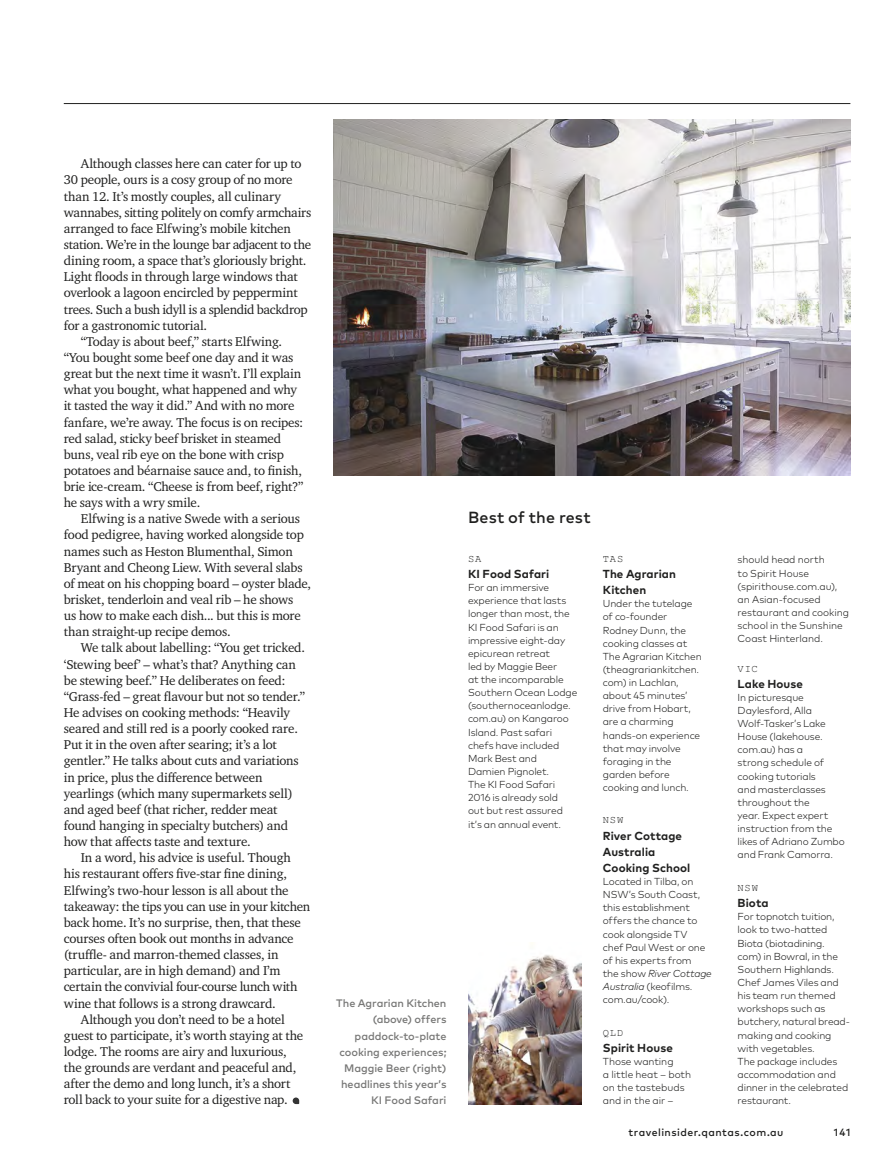
<style>
.page{position:relative;width:893px;height:1170px;background:#fff}
.page>*{position:absolute;margin:0;border:0;box-sizing:border-box;transform-origin:0 0}
.t1{font:500 16.2px "Mark Pro";letter-spacing:.005em;color:#20201f}
.t2{font:13.2px "Charter BT Pro";letter-spacing:-.015em;color:#20201f}
.t3{font:700 11.7px/16px "Mark Pro";letter-spacing:.005em;color:#20201f}
.t4{font:500 10.8px/16.2px "Mark Pro";letter-spacing:-.005em;color:#777776;text-align:right}
.t5{font:500 10.5px "Mark Pro";letter-spacing:.045em;color:#20201f}
.t6{font:10.5px "Courier New";letter-spacing:.075em;color:#20201f}
.t7{font:300 10.2px/13px "Mark Pro";letter-spacing:-.015em;color:#20201f}
.s1{font-style:italic}
</style>
<div class="page">
<img style="left:333px;top:120px;width:517px;height:355px">
<img style="left:468px;top:955px;width:113px;height:148px">
<hr style="left:64px;top:103px;width:786px;height:1px;background:#20201f">
<svg style="left:293px;top:1097px;width:6px;height:6px"></svg>
<p class="t2" style="left:81px;top:155px;width:222px">Although classes here can cater for up to</p>
<p class="t2" style="left:64px;top:171px;width:230px">30 people, ours is a cosy group of no more</p>
<p class="t2" style="left:64px;top:187px;width:219px">than 12. It’s mostly couples, all culinary</p>
<p class="t2" style="left:64px;top:204px;width:249px">wannabes, sitting politely on comfy armchairs</p>
<p class="t2" style="left:64px;top:220px;width:229px">arranged to face Elfwing’s mobile kitchen</p>
<p class="t2" style="left:64px;top:236px;width:249px">station. We’re in the lounge bar adjacent to the</p>
<p class="t2" style="left:64px;top:252px;width:244px">dining room, a space that’s gloriously bright.</p>
<p class="t2" style="left:64px;top:271px;width:236px">Light floods in through large windows that</p>
<p class="t2" style="left:64px;top:284px;width:235px">overlook a lagoon encircled by peppermint</p>
<p class="t2" style="left:64px;top:300px;width:245px">trees. Such a bush idyll is a splendid backdrop</p>
<p class="t2" style="left:64px;top:317px;width:145px">for a gastronomic tutorial.</p>
<p class="t2" style="left:81px;top:333px;width:203px">“Today is about beef,” starts Elfwing.</p>
<p class="t2" style="left:64px;top:349px;width:231px">“You bought some beef one day and it was</p>
<p class="t2" style="left:64px;top:365px;width:239px">great but the next time it wasn’t. I’ll explain</p>
<p class="t2" style="left:64px;top:381px;width:235px">what you bought, what happened and why</p>
<p class="t2" style="left:64px;top:397px;width:232px">it tasted the way it did.” And with no more</p>
<p class="t2" style="left:64px;top:413px;width:241px">fanfare, we’re away. The focus is on recipes:</p>
<p class="t2" style="left:64px;top:429px;width:219px">red salad, sticky beef brisket in steamed</p>
<p class="t2" style="left:64px;top:446px;width:222px">buns, veal rib eye on the bone with crisp</p>
<p class="t2" style="left:64px;top:465px;width:240px">potatoes and béarnaise sauce and, to finish,</p>
<p class="t2" style="left:64px;top:478px;width:241px">brie ice-cream. “Cheese is from beef, right?”</p>
<p class="t2" style="left:64px;top:494px;width:138px">he says with a wry smile.</p>
<p class="t2" style="left:81px;top:510px;width:221px">Elfwing is a native Swede with a serious</p>
<p class="t2" style="left:64px;top:526px;width:242px">food pedigree, having worked alongside top</p>
<p class="t2" style="left:64px;top:542px;width:230px">names such as Heston Blumenthal, Simon</p>
<p class="t2" style="left:64px;top:558px;width:240px">Bryant and Cheong Liew. With several slabs</p>
<p class="t2" style="left:64px;top:575px;width:249px">of meat on his chopping board – oyster blade,</p>
<p class="t2" style="left:64px;top:591px;width:231px">brisket, tenderloin and veal rib – he shows</p>
<p class="t2" style="left:64px;top:607px;width:239px">us how to make each dish... but this is more</p>
<p class="t2" style="left:64px;top:623px;width:168px">than straight-up recipe demos.</p>
<p class="t2" style="left:81px;top:639px;width:226px">We talk about labelling: “You get tricked.</p>
<p class="t2" style="left:64px;top:655px;width:234px">‘Stewing beef’ – what’s that? Anything can</p>
<p class="t2" style="left:64px;top:671px;width:223px">be stewing beef.” He deliberates on feed:</p>
<p class="t2" style="left:64px;top:691px;width:243px">“Grass-fed – great flavour but not so tender.”</p>
<p class="t2" style="left:64px;top:704px;width:228px">He advises on cooking methods: “Heavily</p>
<p class="t2" style="left:64px;top:720px;width:236px">seared and still red is a poorly cooked rare.</p>
<p class="t2" style="left:64px;top:736px;width:215px">Put it in the oven after searing; it’s a lot</p>
<p class="t2" style="left:64px;top:752px;width:236px">gentler.” He talks about cuts and variations</p>
<p class="t2" style="left:64px;top:771px;width:200px">in price, plus the difference between</p>
<p class="t2" style="left:64px;top:784px;width:231px">yearlings (which many supermarkets sell)</p>
<p class="t2" style="left:64px;top:800px;width:215px">and aged beef (that richer, redder meat</p>
<p class="t2" style="left:64px;top:817px;width:226px">found hanging in specialty butchers) and</p>
<p class="t2" style="left:64px;top:836px;width:189px">how that affects taste and texture.</p>
<p class="t2" style="left:81px;top:849px;width:212px">In a word, his advice is useful. Though</p>
<p class="t2" style="left:64px;top:868px;width:225px">his restaurant offers five-star fine dining,</p>
<p class="t2" style="left:64px;top:881px;width:226px">Elfwing’s two-hour lesson is all about the</p>
<p class="t2" style="left:64px;top:897px;width:248px">takeaway: the tips you can use in your kitchen</p>
<p class="t2" style="left:64px;top:913px;width:239px">back home. It’s no surprise, then, that these</p>
<p class="t2" style="left:64px;top:930px;width:231px">courses often book out months in advance</p>
<p class="t2" style="left:64px;top:949px;width:216px">(truffle- and marron-themed classes, in</p>
<p class="t2" style="left:64px;top:962px;width:218px">particular, are in high demand) and I’m</p>
<p class="t2" style="left:64px;top:978px;width:235px">certain the convivial four-course lunch with</p>
<p class="t2" style="left:64px;top:994px;width:214px">wine that follows is a strong drawcard.</p>
<p class="t2" style="left:81px;top:1010px;width:206px">Although you don’t need to be a hotel</p>
<p class="t2" style="left:64px;top:1026px;width:241px">guest to participate, it’s worth staying at the</p>
<p class="t2" style="left:64px;top:1042px;width:224px">lodge. The rooms are airy and luxurious,</p>
<p class="t2" style="left:64px;top:1059px;width:234px">the grounds are verdant and peaceful and,</p>
<p class="t2" style="left:64px;top:1075px;width:228px">after the demo and long lunch, it’s a short</p>
<p class="t2" style="left:64px;top:1091px;width:225px">roll back to your suite for a digestive nap.</p>
<p class="t4" style="left:336px;top:996px;width:112px">The Agrarian Kitchen (above) offers paddock-to-plate cooking experiences;<br>Maggie Beer (right) headlines this year’s<br>KI Food Safari</p>
<p class="t1" style="left:468px;top:512px;width:124px">Best of the rest</p>
<p class="t6" style="left:468px;top:553px;width:15px">SA</p>
<p class="t3" style="left:468px;top:567px;width:83px">KI Food Safari</p>
<p class="t7" style="left:468px;top:582px;width:111px">For an immersive experience that lasts longer than most, the<br>KI Food Safari is an impressive eight-day epicurean retreat<br>led by Maggie Beer<br>at the incomparable<br>Southern Ocean Lodge (southernoceanlodge. com.au) on Kangaroo<br>Island. Past safari chefs have included<br>Mark Best and<br>Damien Pignolet.<br>The KI Food Safari<br>2016 is already sold<br>out but rest assured it’s an annual event.</p>
<p class="t6" style="left:603px;top:553px;width:22px">TAS</p>
<p class="t3" style="left:603px;top:567px;width:75px">The Agrarian<br>Kitchen</p>
<p class="t7" style="left:603px;top:598px;width:100px">Under the tutelage of co-founder<br>Rodney Dunn, the cooking classes at<br>The Agrarian Kitchen (theagrariankitchen. com) in Lachlan, about 45 minutes’ drive from Hobart, are a charming hands-on experience that may involve foraging in the garden before cooking and lunch.</p>
<p class="t6" style="left:603px;top:814px;width:22px">NSW</p>
<p class="t3" style="left:603px;top:828px;width:89px">River Cottage<br>Australia<br>Cooking School</p>
<p class="t7" style="left:603px;top:875px;width:110px">Located in Tilba, on<br>NSW’s South Coast, this establishment offers the chance to cook alongside TV<br>chef Paul West or one of his experts from<br>the show <span class="s1">River Cottage<br>Australia</span> (keofilms. com.au/cook).</p>
<p class="t6" style="left:603px;top:1026px;width:22px">QLD</p>
<p class="t3" style="left:603px;top:1040px;width:71px">Spirit House</p>
<p class="t7" style="left:603px;top:1055px;width:90px">Those wanting<br>a little heat – both on the tastebuds and in the air –</p>
<p class="t7" style="left:738px;top:554px;width:113px">should head north<br>to Spirit House (spirithouse.com.au), an Asian-focused restaurant and cooking school in the Sunshine<br>Coast Hinterland.</p>
<p class="t6" style="left:738px;top:662px;width:22px">VIC</p>
<p class="t3" style="left:738px;top:676px;width:67px">Lake House</p>
<p class="t7" style="left:738px;top:691px;width:109px">In picturesque<br>Daylesford, Alla<br>Wolf-Tasker’s Lake<br>House (lakehouse. com.au) has a<br>strong schedule of cooking tutorials<br>and masterclasses throughout the<br>year. Expect expert instruction from the likes of Adriano Zumbo and Frank Camorra.</p>
<p class="t6" style="left:738px;top:882px;width:22px">NSW</p>
<p class="t3" style="left:738px;top:896px;width:32px">Biota</p>
<p class="t7" style="left:738px;top:911px;width:114px">For topnotch tuition, look to two-hatted<br>Biota (biotadining. com) in Bowral, in the<br>Southern Highlands.<br>Chef James Viles and his team run themed workshops such as butchery, natural bread&shy;making and cooking with vegetables.<br>The package includes accommodation and dinner in the celebrated restaurant.</p>
<p class="t5" style="left:629px;top:1128px;width:156px">travelinsider.qantas.com.au</p>
<p class="t5" style="left:834px;top:1128px;width:18px">141</p>
</div>
